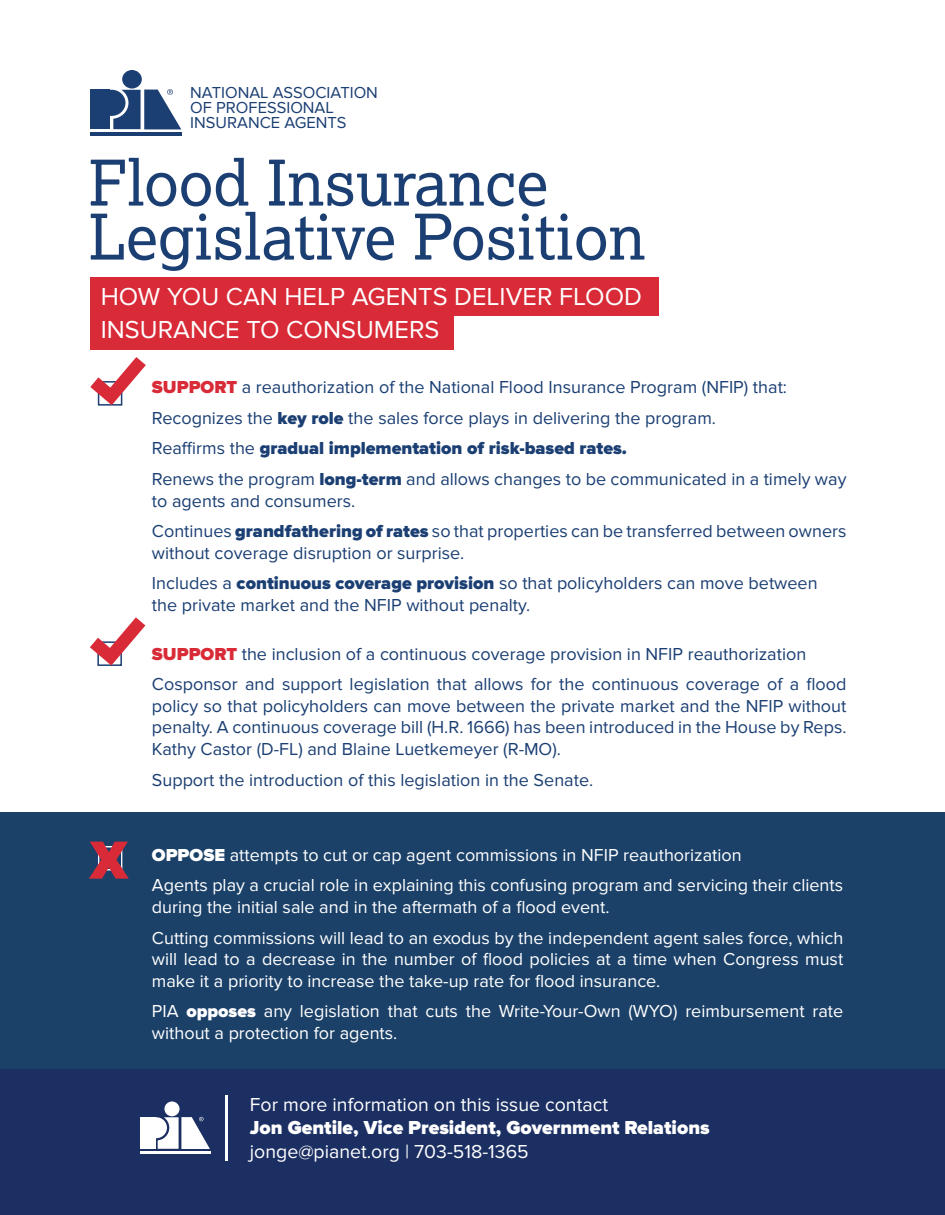
<style>
.page{position:relative;width:945px;height:1215px;background:#fff}
.page>*{position:absolute;margin:0;border:0;box-sizing:border-box;transform-origin:0 0}
.t1{font:63px "Lexia";color:#1b3f73}
.t2{font:900 55.5px "Proxima Nova";color:#d82b37}
.t3{font:25.5px/33px "Proxima Nova";color:#fff}
.t4{font:19.5px "Proxima Nova";color:#fff}
.t5{font:900 19.5px "Proxima Nova";color:#fff}
.t6{font:18px/21.6px "Proxima Nova";color:#1b3f73}
.t7{font:18px/21.6px "Proxima Nova";color:#fff}
.t8{font:900 18px "Proxima Nova";color:#1b3f73}
.t9{font:16.5px "Proxima Nova";color:#1b3f73}
.s1{font-weight:900;color:#d82b37}
.s2{font-weight:900}
.s3{font-weight:400}
</style>
<div class="page">
<div style="left:90px;top:316px;width:364px;height:33px;background:#d82b37"></div>
<div style="left:0;top:812px;width:945px;height:259px;background:#1b4169"></div>
<div style="left:90px;top:90px;width:20px;height:39px;background:#1b3f73"></div>
<div style="left:98px;top:90px;width:27px;height:26px;background:#1b3f73;border-radius:50%"></div>
<div style="left:122px;top:70px;width:20px;height:19px;background:#1b3f73;border-radius:50%"></div>
<svg style="left:113px;top:89px;width:68px;height:40px"></svg>
<hr style="left:90px;top:132px;width:92px;height:4px;background:#1b3f73">
<div style="left:90px;top:277px;width:569px;height:39px;background:#d82b37"></div>
<div style="left:98px;top:846px;width:24px;height:24px;border:2px solid #fff"></div>
<svg style="left:90px;top:357px;width:56px;height:48px"></svg>
<div style="left:0;top:1070px;width:945px;height:145px;background:#1b2f62"></div>
<div style="left:140px;top:1117px;width:15px;height:32px;background:#fff"></div>
<div style="left:146px;top:1117px;width:21px;height:21px;background:#fff;border-radius:50%"></div>
<div style="left:164px;top:1101px;width:16px;height:15px;background:#fff;border-radius:50%"></div>
<svg style="left:158px;top:1117px;width:52px;height:32px"></svg>
<hr style="left:140px;top:1151px;width:70px;height:3px;background:#fff">
<hr style="left:225px;top:1095px;width:2px;height:66px;background:#fff">
<div style="left:97px;top:848px;width:24px;height:25px;border:2px solid #1b3f73"></div>
<div style="left:97px;top:641px;width:25px;height:25px;border:2px solid #1b3f73"></div>
<svg style="left:90px;top:617px;width:55px;height:48px"></svg>
<p class="t9" style="left:190px;top:83px;width:189px">NATIONAL ASSOCIATION</p>
<p class="t9" style="left:190px;top:98px;width:145px">OF PROFESSIONAL</p>
<p class="t9" style="left:190px;top:113px;width:158px">INSURANCE AGENTS</p>
<p class="t1" style="left:89px;top:143px;width:461px">Flood Insurance</p>
<p class="t1" style="left:89px;top:197px;width:558px">Legislative Position</p>
<p class="t3" style="left:101px;top:280px;width:543px">HOW YOU CAN HELP AGENTS DELIVER FLOOD<br>INSURANCE TO CONSUMERS</p>
<p class="t2" style="left:90px;top:828px;width:39px">X</p>
<p class="t6" style="left:152px;top:377px;width:637px"><span class="s1">SUPPORT</span> a reauthorization of the National Flood Insurance Program (NFIP) that:</p>
<p class="t6" style="left:152px;top:407px;width:566px">Recognizes the <span class="s2">key role</span> the sales force plays in delivering the program.</p>
<p class="t8" style="left:152px;top:438px;width:477px"><span class="s3">Reaffirms the</span> gradual implementation of risk-based rates.</p>
<p class="t6" style="left:152px;top:469px;width:696px">Renews the program <span class="s2">long-term</span> and allows changes to be communicated in a timely way to agents and consumers.</p>
<p class="t6" style="left:152px;top:521px;width:696px">Continues <span class="s2">grandfathering of rates</span> so that properties can be transferred between owners without coverage disruption or surprise.</p>
<p class="t6" style="left:152px;top:573px;width:667px">Includes a <span class="s2">continuous coverage provision</span> so that policyholders can move between the private market and the NFIP without penalty.</p>
<p class="t6" style="left:152px;top:643px;width:656px"><span class="s1">SUPPORT</span> the inclusion of a continuous coverage provision in NFIP reauthorization</p>
<p class="t6" style="left:152px;top:674px;width:696px;text-align:justify">Cosponsor and support legislation that allows for the continuous coverage of a flood policy so that policyholders can move between the private market and the NFIP without penalty. A continuous coverage bill (H.R. 1666) has been introduced in the House by Reps.<br>Kathy Castor (D-FL) and Blaine Luetkemeyer (R-MO).</p>
<p class="t6" style="left:152px;top:769px;width:443px">Support the introduction of this legislation in the Senate.</p>
<p class="t7" style="left:152px;top:844px;width:591px"><span class="s2">OPPOSE</span> attempts to cut or cap agent commissions in NFIP reauthorization</p>
<p class="t7" style="left:152px;top:875px;width:693px">Agents play a crucial role in explaining this confusing program and servicing their clients during the initial sale and in the aftermath of a flood event.</p>
<p class="t7" style="left:152px;top:927px;width:693px;text-align:justify">Cutting commissions will lead to an exodus by the independent agent sales force, which will lead to a decrease in the number of flood policies at a time when Congress must make it a priority to increase the take-up rate for flood insurance.</p>
<p class="t7" style="left:152px;top:1001px;width:693px">PIA <span class="s2">opposes</span> any legislation that cuts the Write-Your-Own (WYO) reimbursement rate without a protection for agents.</p>
<p class="t4" style="left:250px;top:1093px;width:360px">For more information on this issue contact</p>
<p class="t5" style="left:250px;top:1117px;width:461px">Jon Gentile, Vice President, Government Relations</p>
<p class="t4" style="left:250px;top:1140px;width:280px">jonge@pianet.org | 703-518-1365</p>
</div>
